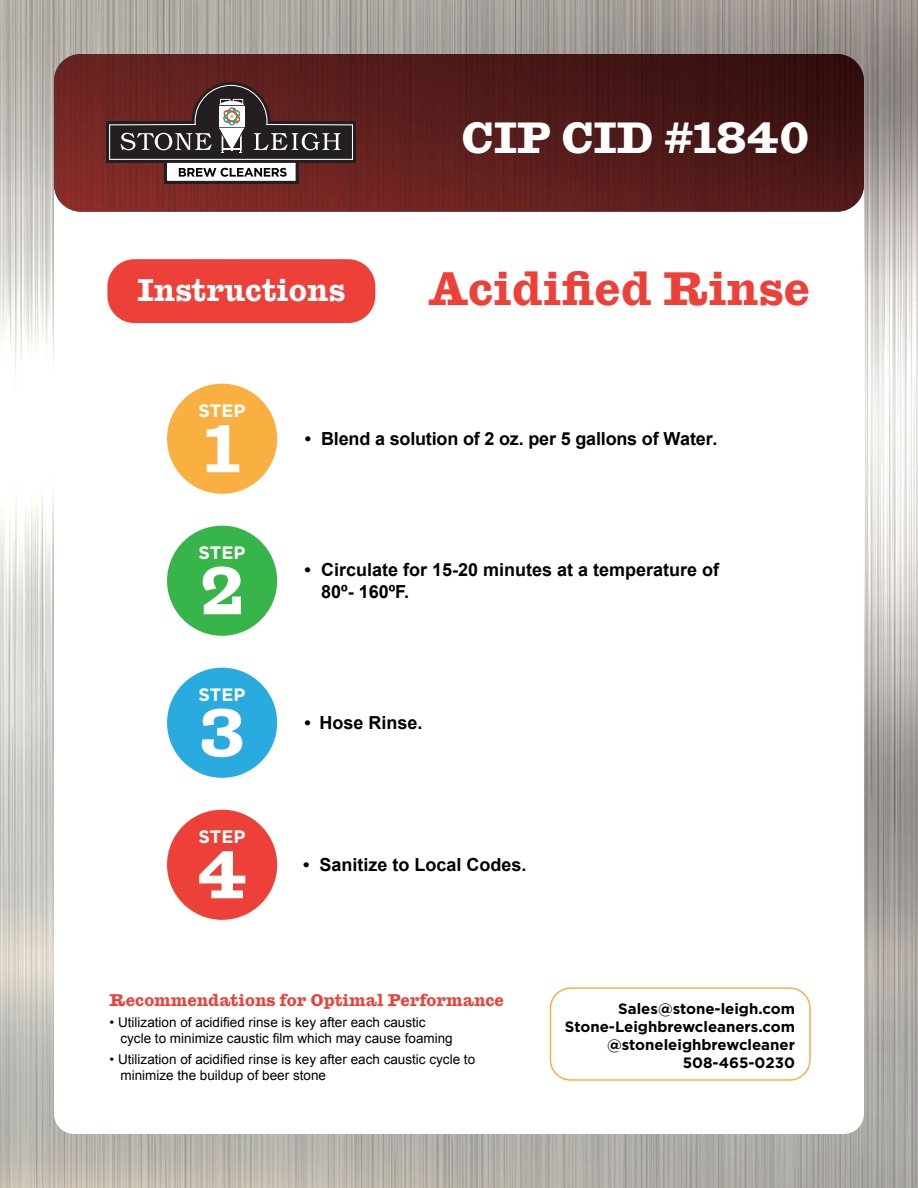
<style>
.page{position:relative;width:918px;height:1188px;background:#fff}
.page>*{position:absolute;margin:0;border:0;box-sizing:border-box;transform-origin:0 0}
.t1{font:700 64.5px "Antique No 6";color:#fff}
.t2{font:700 45px "Antique No 6";color:#ed4038}
.t3{font:700 42px "Antique No 6";color:#fff}
.t4{font:700 30px "Antique No 6";color:#fff}
.t5{font:700 18px/21.6px "Arial";color:#000}
.t6{font:700 18px "Gotham";color:#fff}
.t7{font:700 16.2px "Antique No 6";color:#ed4038}
.t8{font:700 15px/18px "Gotham";color:#000;text-align:right}
.t9{font:13.5px/16.2px "Arial";color:#000}
</style>
<div class="page">
<img style="left:0;top:0;width:918px;height:1188px">
<div style="left:54px;top:168px;width:810px;height:966px;background:#fff;border-radius:20px"></div>
<img style="left:54px;top:54px;width:810px;height:158px">
<div style="left:106px;top:121px;width:250px;height:42px;background:#231f20"></div>
<div style="left:164px;top:155px;width:135px;height:29px;background:linear-gradient(to right,#231f20,#231f20)"></div>
<div style="left:168px;top:163px;width:127px;height:17px;background:#fff"></div>
<div style="left:167px;top:163px;width:128px;height:18px;border:1px solid #fff"></div>
<svg style="left:109px;top:84px;width:245px;height:76px"></svg>
<svg style="left:179px;top:168px;width:108px;height:9px"></svg>
<div style="left:107px;top:259px;width:268px;height:64px;background:#ed4038;border-radius:27px"></div>
<div style="left:167px;top:384px;width:110px;height:110px;background:#fab040;border-radius:50%"></div>
<div style="left:167px;top:526px;width:110px;height:110px;background:#38b54a;border-radius:50%"></div>
<div style="left:167px;top:668px;width:110px;height:110px;background:#29abe0;border-radius:50%"></div>
<div style="left:167px;top:810px;width:110px;height:110px;background:#ed4038;border-radius:50%"></div>
<div style="left:550px;top:987px;width:261px;height:94px;border:2px solid #fab040;border-radius:20px"></div>
<h3 class="t3" style="left:461px;top:106px;width:350px">CIP CID #1840</h3>
<h3 class="t4" style="left:138px;top:267px;width:209px">Instructions</h3>
<h2 class="t2" style="left:428px;top:253px;width:383px">Acidified Rinse</h2>
<h3 class="t6" style="left:199px;top:398px;width:48px">STEP</h3>
<h1 class="t1" style="left:204px;top:399px;width:37px">1</h1>
<h3 class="t6" style="left:199px;top:540px;width:48px">STEP</h3>
<h1 class="t1" style="left:200px;top:541px;width:46px">2</h1>
<h3 class="t6" style="left:199px;top:682px;width:48px">STEP</h3>
<h1 class="t1" style="left:199px;top:683px;width:48px">3</h1>
<h3 class="t6" style="left:199px;top:824px;width:48px">STEP</h3>
<h1 class="t1" style="left:197px;top:825px;width:52px">4</h1>
<h3 class="t5" style="left:305px;top:429px;width:414px">• Blend a solution of 2 oz. per 5 gallons of Water.</h3>
<h3 class="t5" style="left:321px;top:560px;width:400px;text-indent:-17px">• Circulate for 15-20 minutes at a temperature of<br>80º- 160ºF.</h3>
<h3 class="t5" style="left:305px;top:713px;width:120px">• Hose Rinse.</h3>
<h3 class="t5" style="left:303px;top:855px;width:225px">• Sanitize to Local Codes.</h3>
<p class="t7" style="left:110px;top:987px;width:396px">Recommendations for Optimal Performance</p>
<p class="t9" style="left:120px;top:1014px;width:334px;text-indent:-11px">• Utilization of acidified rinse is key after each caustic cycle to minimize caustic film which may cause foaming</p>
<p class="t9" style="left:120px;top:1051px;width:356px;text-indent:-11px">• Utilization of acidified rinse is key after each caustic cycle to minimize the buildup of beer stone</p>
<p class="t8" style="left:565px;top:999px;width:232px">Sales@stone-leigh.com<br>Stone-Leighbrewcleaners.com @stoneleighbrewcleaner<br>508-465-0230</p>
</div>
